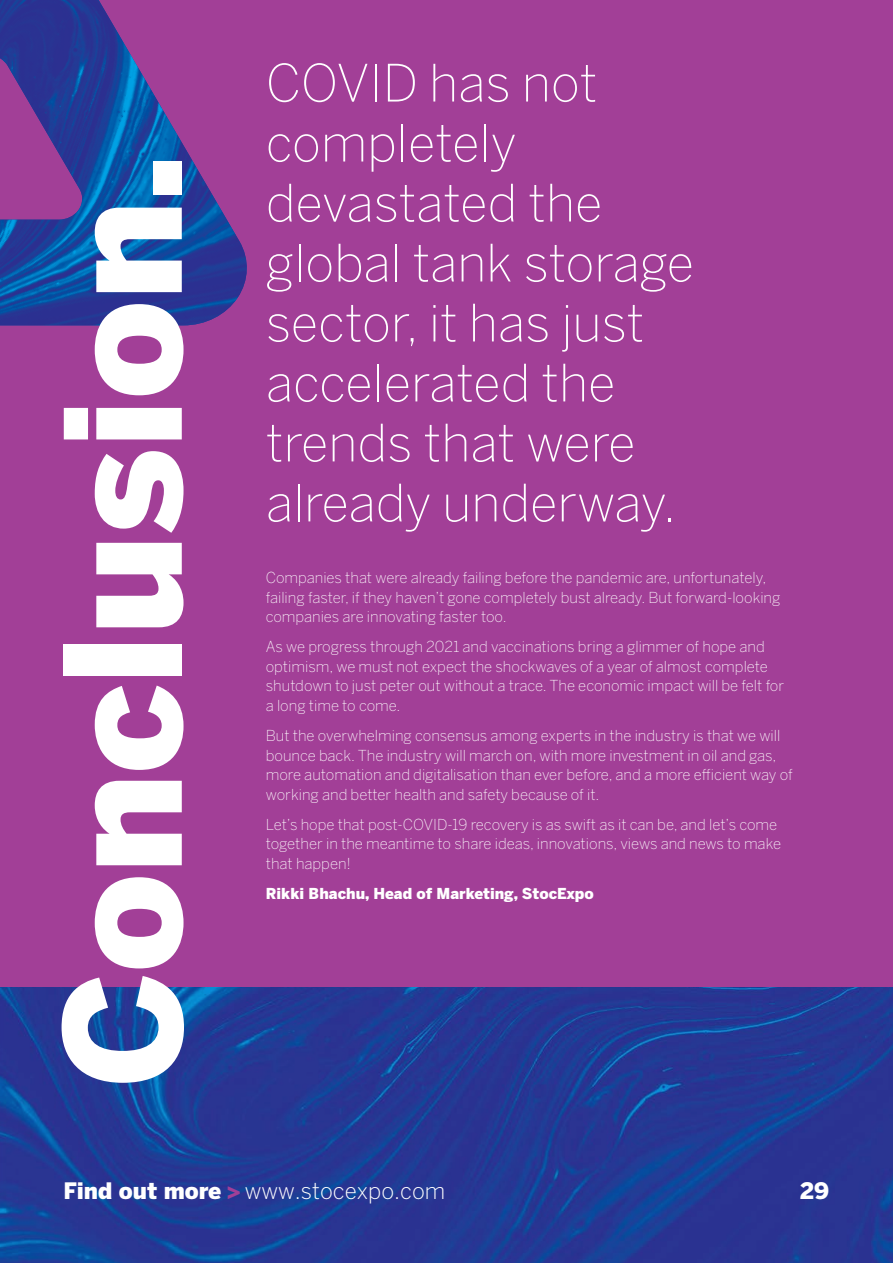
<style>
.page{position:relative;width:893px;height:1263px;background:#a23f97}
.page>*{position:absolute;margin:0;border:0;box-sizing:border-box;transform-origin:0 0}
.t1{font:900 159.45px "Benton Sans";letter-spacing:-.005em;color:#fff}
.t2{font:200 51px/60px "Benton Sans";color:#fff}
.t3{font:300 22.5px "Benton Sans";color:#fff}
.t4{font:900 22.5px "Benton Sans";color:#fff}
.t5{font:200 15px/19.5px "Benton Sans";color:#fff}
.t6{font:900 15px "Benton Sans";color:#fff}
.s1{font-weight:900}
.s2{font-weight:900;color:#a23f97}
</style>
<div class="page">
<img style="left:0;top:987px;width:893px;height:276px">
<img style="left:0;top:0;width:247px;height:325px">
<h1 class="t1" style="left:28px;top:1088px;width:935px;rotate:-90deg">Conclusion.</h1>
<h2 class="t2" style="left:266px;top:53px;width:430px">COVID has not completely devastated the global tank storage sector, it has just accelerated the trends that were already underway.</h2>
<p class="t5" style="left:266px;top:568px;width:516px">Companies that were already failing before the pandemic are, unfortunately, failing faster, if they haven’t gone completely bust already. But forward-looking companies are innovating faster too.</p>
<p class="t5" style="left:266px;top:637px;width:520px">As we progress through 2021 and vaccinations bring a glimmer of hope and optimism, we must not expect the shockwaves of a year of almost complete shutdown to just peter out without a trace. The economic impact will be felt for a long time to come.</p>
<p class="t5" style="left:266px;top:726px;width:529px">But the overwhelming consensus among experts in the industry is that we will bounce back. The industry will march on, with more investment in oil and gas, more automation and digitalisation than ever before, and a more efficient way of working and better health and safety because of it.</p>
<p class="t5" style="left:266px;top:814px;width:517px">Let’s hope that post-COVID-19 recovery is as swift as it can be, and let’s come together in the meantime to share ideas, innovations, views and news to make that happen!</p>
<p class="t6" style="left:266px;top:884px;width:330px">Rikki Bhachu, Head of Marketing, StocExpo</p>
<h3 class="t3" style="left:63px;top:1177px;width:383px"><span class="s1">Find out more</span> <span class="s2">&gt;</span> www.stocexpo.com</h3>
<h3 class="t4" style="left:800px;top:1177px;width:31px">29</h3>
</div>
